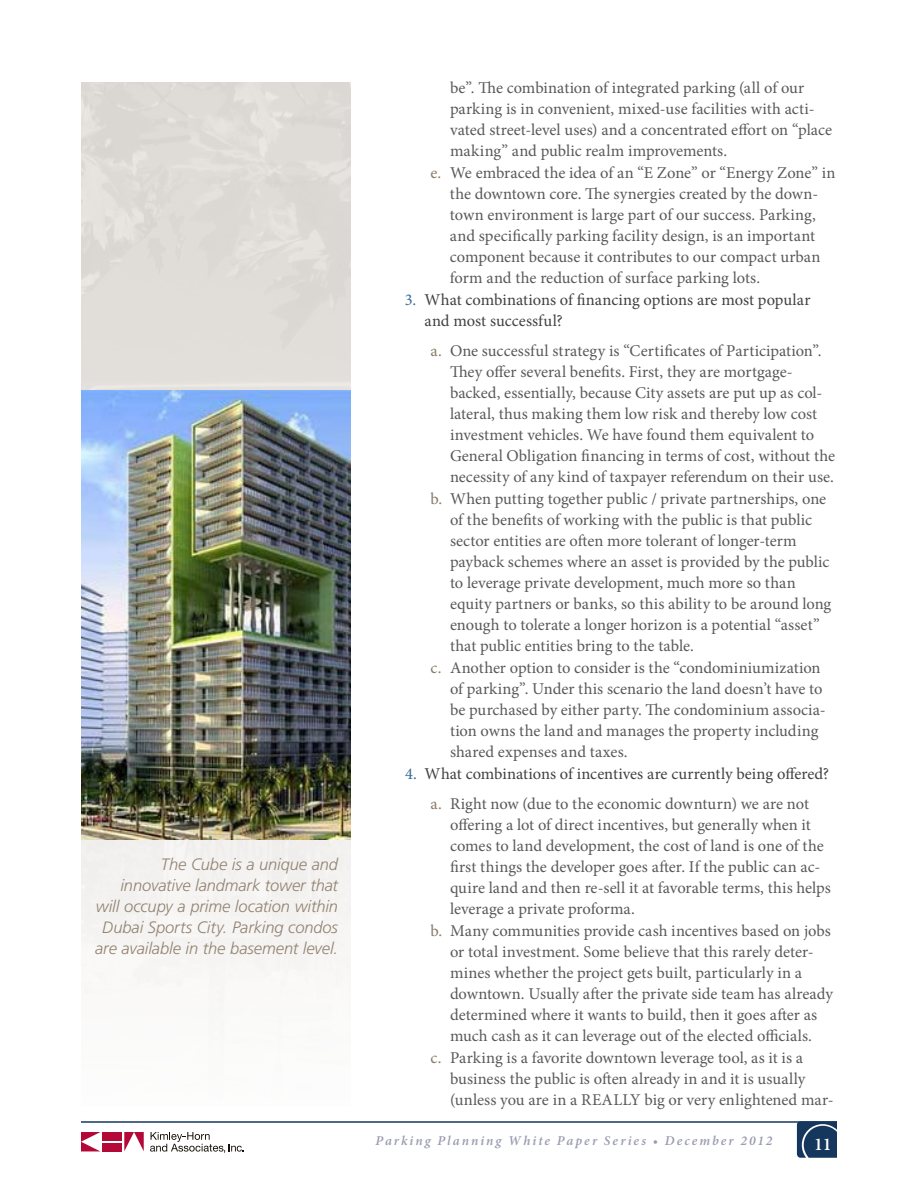
<style>
.page{position:relative;width:918px;height:1188px;background:#fff}
.page>*{position:absolute;margin:0;border:0;box-sizing:border-box;transform-origin:0 0}
.t1{font:600 18px "Minion Pro";color:#fff}
.t2{font:16.5px "Minion Pro";color:#58595b}
.t3{font:16.5px/21px "Minion Pro";letter-spacing:.005em;color:#414042}
.t4{font:italic 300 16.5px/21px "Frutiger LT Std";letter-spacing:-.005em;color:#938371;text-align:right}
.t5{font:italic 600 13.5px "Minion Pro";letter-spacing:.15em;color:#9a9cb1}
.s1{color:#8a7967}
.s2{color:#336b98}
.s3{color:#58595b}
</style>
<div class="page">
<svg style="left:81px;top:1132px;width:19px;height:19px"></svg>
<div style="left:103px;top:1132px;width:19px;height:9px;background:#b30838"></div>
<div style="left:103px;top:1143px;width:19px;height:8px;background:#b30838"></div>
<svg style="left:124px;top:1132px;width:20px;height:19px"></svg>
<svg style="left:150px;top:1132px;width:94px;height:21px"></svg>
<hr style="left:81px;top:1121px;width:756px;height:2px;background:#15375e">
<svg style="left:797px;top:1121px;width:40px;height:37px"></svg>
<img style="left:81px;top:82px;width:270px;height:903px">
<img style="left:81px;top:391px;width:270px;height:448px">
<p class="t4" style="left:95px;top:854px;width:244px">The Cube is a unique and innovative landmark tower that will occupy a prime location within<br>Dubai Sports City. Parking condos are available in the basement level.</p>
<p class="t2" style="left:450px;top:77px;width:356px">be”. The combination of integrated parking (all of our</p>
<p class="t2" style="left:450px;top:98px;width:366px">parking is in convenient, mixed-use facilities with acti-</p>
<p class="t2" style="left:450px;top:119px;width:384px">vated street-level uses) and a concentrated effort on “place</p>
<p class="t2" style="left:450px;top:140px;width:279px">making” and public realm improvements.</p>
<p class="t2" style="left:430px;top:162px;width:406px"><span class="s1">e.</span> We embraced the idea of an “E Zone” or “Energy Zone” in</p>
<p class="t2" style="left:450px;top:183px;width:370px">the downtown core. The synergies created by the down-</p>
<p class="t2" style="left:450px;top:204px;width:367px">town environment is large part of our success. Parking,</p>
<p class="t2" style="left:450px;top:225px;width:367px">and specifically parking facility design, is an important</p>
<p class="t2" style="left:450px;top:246px;width:372px">component because it contributes to our compact urban</p>
<p class="t2" style="left:450px;top:267px;width:312px">form and the reduction of surface parking lots.</p>
<p class="t3" style="left:424px;top:289px;width:388px;text-indent:-20px"><span class="s2">3.</span> What combinations of financing options are most popular and most successful?</p>
<p class="t2" style="left:430px;top:340px;width:393px"><span class="s1">a.</span> One successful strategy is “Certificates of Participation”.</p>
<p class="t2" style="left:450px;top:361px;width:344px">They offer several benefits. First, they are mortgage-</p>
<p class="t2" style="left:450px;top:382px;width:374px">backed, essentially, because City assets are put up as col-</p>
<p class="t2" style="left:450px;top:403px;width:369px">lateral, thus making them low risk and thereby low cost</p>
<p class="t2" style="left:450px;top:424px;width:366px">investment vehicles. We have found them equivalent to</p>
<p class="t2" style="left:450px;top:445px;width:387px">General Obligation financing in terms of cost, without the</p>
<p class="t2" style="left:450px;top:466px;width:386px">necessity of any kind of taxpayer referendum on their use.</p>
<p class="t2" style="left:431px;top:488px;width:397px"><span class="s1">b.</span> When putting together public / private partnerships, one</p>
<p class="t2" style="left:450px;top:509px;width:364px">of the benefits of working with the public is that public</p>
<p class="t2" style="left:450px;top:530px;width:348px">sector entities are often more tolerant of longer-term</p>
<p class="t2" style="left:450px;top:551px;width:381px">payback schemes where an asset is provided by the public</p>
<p class="t2" style="left:450px;top:572px;width:347px">to leverage private development, much more so than</p>
<p class="t2" style="left:450px;top:593px;width:383px">equity partners or banks, so this ability to be around long</p>
<p class="t2" style="left:450px;top:614px;width:371px">enough to tolerate a longer horizon is a potential “asset”</p>
<p class="t2" style="left:450px;top:635px;width:245px">that public entities bring to the table.</p>
<p class="t2" style="left:431px;top:657px;width:392px"><span class="s1">c.</span> Another option to consider is the “condominiumization</p>
<p class="t2" style="left:450px;top:678px;width:374px">of parking”. Under this scenario the land doesn’t have to</p>
<p class="t2" style="left:450px;top:699px;width:377px">be purchased by either party. The condominium associa-</p>
<p class="t2" style="left:450px;top:720px;width:370px">tion owns the land and manages the property including</p>
<p class="t2" style="left:450px;top:741px;width:179px">shared expenses and taxes.</p>
<p class="t3" style="left:405px;top:759px;width:426px;line-height:29.7px;text-align:center"><span class="s2">4.</span> What combinations of incentives are currently being offered? <span class="s1">a.</span> <span class="s3">Right now (due to the economic downturn) we are not</span></p>
<p class="t2" style="left:450px;top:813px;width:362px">offering a lot of direct incentives, but generally when it</p>
<p class="t2" style="left:450px;top:834px;width:375px">comes to land development, the cost of land is one of the</p>
<p class="t2" style="left:450px;top:855px;width:372px">first things the developer goes after. If the public can ac-</p>
<p class="t2" style="left:450px;top:876px;width:382px">quire land and then re-sell it at favorable terms, this helps</p>
<p class="t2" style="left:450px;top:897px;width:186px">leverage a private proforma.</p>
<p class="t2" style="left:431px;top:920px;width:402px"><span class="s1">b.</span> Many communities provide cash incentives based on jobs</p>
<p class="t2" style="left:450px;top:941px;width:365px">or total investment. Some believe that this rarely deter-</p>
<p class="t2" style="left:450px;top:962px;width:354px">mines whether the project gets built, particularly in a</p>
<p class="t2" style="left:450px;top:983px;width:385px">downtown. Usually after the private side team has already</p>
<p class="t2" style="left:450px;top:1004px;width:369px">determined where it wants to build, then it goes after as</p>
<p class="t2" style="left:450px;top:1025px;width:363px">much cash as it can leverage out of the elected officials.</p>
<p class="t2" style="left:431px;top:1047px;width:374px"><span class="s1">c.</span> Parking is a favorite downtown leverage tool, as it is a</p>
<p class="t2" style="left:450px;top:1068px;width:357px">business the public is often already in and it is usually</p>
<p class="t2" style="left:450px;top:1089px;width:142px">(unless you are in a REALLY</p>
<p class="t2" style="left:645px;top:1089px;width:191px">big or very enlightened mar-</p>
<p class="t5" style="left:376px;top:1131px;width:398px">Parking Planning White Paper Series • December 2012</p>
<p class="t1" style="left:814px;top:1131px;width:19px">11</p>
</div>
